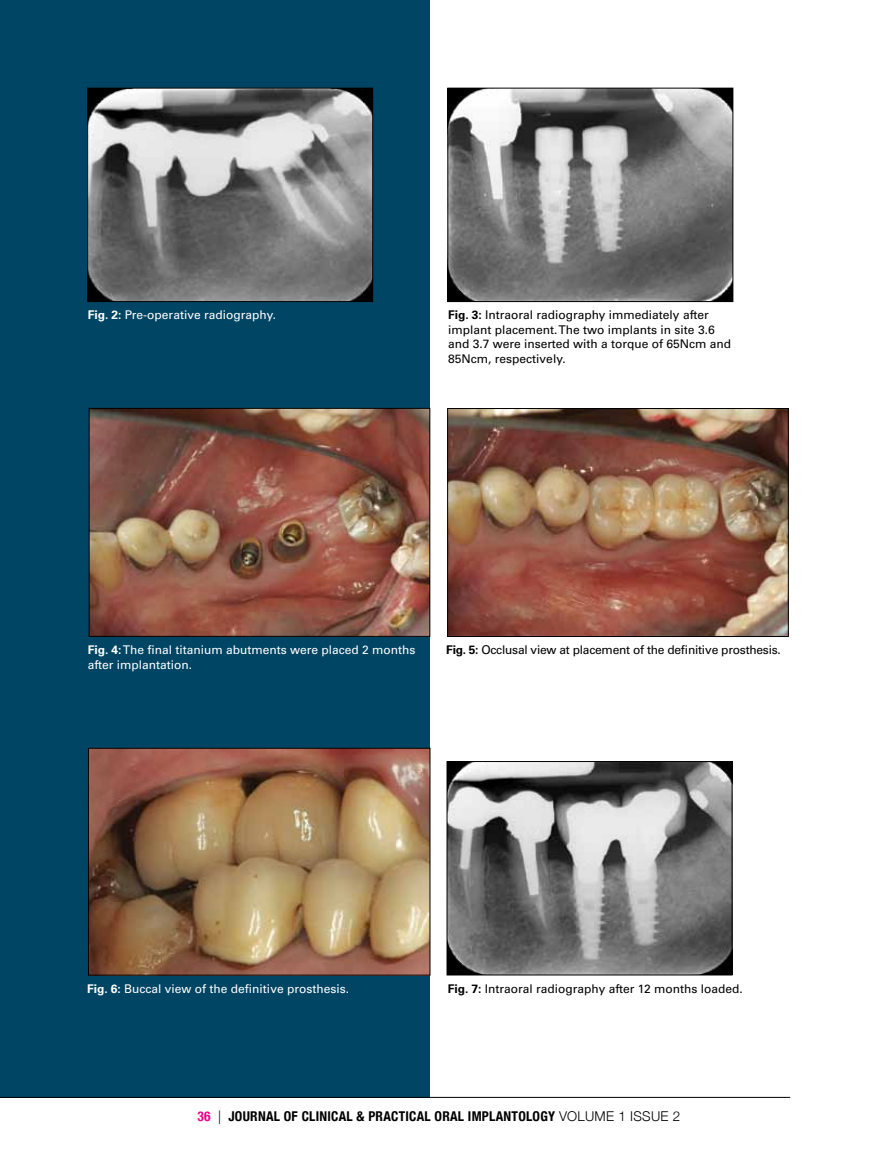
<style>
.page{position:relative;width:878px;height:1161px;background:#fff}
.page>*{position:absolute;margin:0;border:0;box-sizing:border-box;transform-origin:0 0}
.t1{font:700 condensed 13.5px "Helvetica Neue";letter-spacing:.02em;color:#000}
.t2{font:12px/14.4px "Univers LT Std";color:#000}
.t3{font:12px/14.4px "Univers LT Std";color:#fff}
.t4{font:12px "Univers LT Std";letter-spacing:-.02em;color:#000}
.s1{font-weight:700}
.s2{color:#ec008c}
.s3{font-weight:300;font-stretch:normal}
</style>
<div class="page">
<div style="left:0;top:0;width:430px;height:1097px;background:#004563"></div>
<hr style="left:0;top:1097px;width:790px;height:1px;background:#000">
<img style="left:89px;top:90px;width:282px;height:210px">
<div style="left:87px;top:88px;width:286px;height:214px;border:1px solid #000"></div>
<img style="left:449px;top:90px;width:282px;height:210px">
<div style="left:447px;top:88px;width:286px;height:214px;border:1px solid #000"></div>
<img style="left:91px;top:410px;width:337px;height:225px">
<div style="left:89px;top:408px;width:341px;height:229px;border:1px solid #000"></div>
<img style="left:90px;top:750px;width:338px;height:224px">
<div style="left:88px;top:748px;width:342px;height:228px;border:1px solid #000"></div>
<img style="left:449px;top:410px;width:337px;height:225px">
<div style="left:447px;top:408px;width:341px;height:229px;border:1px solid #000"></div>
<img style="left:448px;top:763px;width:282px;height:210px">
<div style="left:446px;top:761px;width:286px;height:214px;border:1px solid #000"></div>
<p class="t3" style="left:88px;top:308px;width:190px"><span class="s1">Fig. 2:</span> Pre-operative radiography.</p>
<p class="t2" style="left:448px;top:308px;width:285px"><span class="s1">Fig. 3:</span> Intraoral radiography immediately after implant placement. The two implants in site 3.6 and 3.7 were inserted with a torque of 65Ncm and 85Ncm, respectively.</p>
<p class="t3" style="left:88px;top:643px;width:329px"><span class="s1">Fig. 4:</span> The final titanium abutments were placed 2 months after implantation.</p>
<p class="t4" style="left:446px;top:643px;width:336px"><span class="s1">Fig. 5:</span> Occlusal view at placement of the definitive prosthesis.</p>
<p class="t3" style="left:87px;top:982px;width:264px"><span class="s1">Fig. 6:</span> Buccal view of the definitive prosthesis.</p>
<p class="t2" style="left:448px;top:982px;width:297px"><span class="s1">Fig. 7:</span> Intraoral radiography after 12 months loaded.</p>
<p class="t1" style="left:197px;top:1108px;width:484px"><span class="s2">36</span> <span class="s3">|</span> JOURNAL OF CLINICAL &amp; PRACTICAL ORAL IMPLANTOLOGY <span class="s3">VOLUME 1 ISSUE 2</span></p>
</div>
